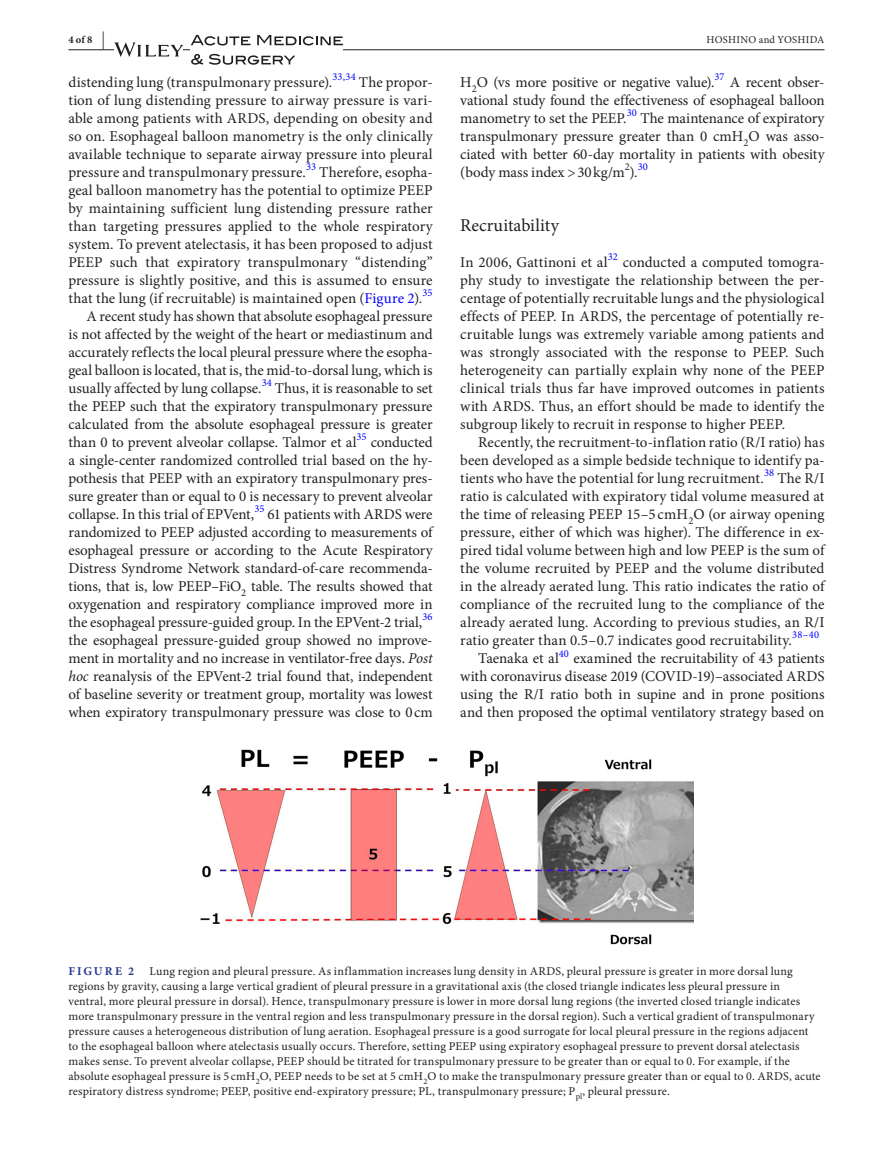
<style>
.page{position:relative;width:893px;height:1174px;background:#fff}
.page>*{position:absolute;margin:0;border:0;box-sizing:border-box;transform-origin:0 0}
.t1{font:18px "Minion Pro";color:#231f20}
.t2{font:15px/18px "Minion Pro";letter-spacing:-.005em;color:#231f20;text-align:justify}
.t3{font:15px "Minion Pro";letter-spacing:.015em;color:#231f20}
.t4{font:12px/15px "Minion Pro";letter-spacing:.01em;color:#231f20}
.t5{font:700 12px "Minion Pro";letter-spacing:.17em;color:#27388e}
.t6{font:10.5px "Minion Pro";letter-spacing:.01em;color:#00f}
.t7{font:10.5px "Minion Pro";letter-spacing:.02em;color:#231f20}
.t8{font:700 10.5px "Minion Pro";color:#231f20}
.s1{font-size:18px}
.s2{color:#00f}
.s3{font-style:italic}
</style>
<div class="page">
<hr style="left:68px;top:49px;width:756px;height:1px;background:#231f20">
<svg style="left:114px;top:42px;width:69px;height:15px"></svg>
<div style="left:191px;top:35px;width:152px;height:30px;background:#fff"></div>
<svg style="left:191px;top:35px;width:59px;height:10px"></svg>
<svg style="left:257px;top:35px;width:86px;height:10px"></svg>
<svg style="left:191px;top:54px;width:12px;height:11px"></svg>
<svg style="left:209px;top:54px;width:86px;height:11px"></svg>
<img style="left:200px;top:749px;width:493px;height:195px">
<p class="t8" style="left:68px;top:32px;width:38px">4 of 8 <span class="s1">|</span></p>
<p class="t7" style="left:707px;top:32px;width:119px">HOSHINO and YOSHIDA</p>
<p class="t2" style="left:68px;top:73px;width:265px">distending lung (transpulmonary pressure).</p>
<p class="t6" style="left:333px;top:70px;width:25px">33,34</p>
<p class="t2" style="left:460px;top:73px;width:256px">H<sub>2</sub>O (vs more positive or negative value).</p>
<p class="t6" style="left:715px;top:70px;width:11px">37</p>
<p class="t2" style="left:68px;top:73px;width:366px;text-indent:290px">The propor&shy;tion of lung distending pressure to airway pressure is vari&shy;able among patients with ARDS, depending on obesity and so on. Esophageal balloon manometry is the only clinically available technique to separate airway pressure into pleural pressure and transpulmonary pressure.</p>
<p class="t2" style="left:460px;top:73px;width:366px;text-indent:270px">A recent obser&shy;vational study found the effectiveness of esophageal balloon manometry to set the PEEP.</p>
<p class="t6" style="left:627px;top:106px;width:12px">30</p>
<p class="t2" style="left:460px;top:109px;width:366px;text-indent:180px">The maintenance of expiratory transpulmonary pressure greater than 0 cmH<sub>2</sub>O was asso&shy;ciated with better 60-day mortality in patients with obesity (body mass index &gt;30kg/m ).</p>
<p class="t6" style="left:306px;top:160px;width:11px">33</p>
<p class="t7" style="left:625px;top:160px;width:7px">2</p>
<p class="t6" style="left:638px;top:160px;width:12px">30</p>
<p class="t2" style="left:68px;top:163px;width:366px;text-indent:251px">Therefore, esopha&shy;geal balloon manometry has the potential to optimize PEEP by maintaining sufficient lung distending pressure rather than targeting pressures applied to the whole respiratory system. To prevent atelectasis, it has been proposed to adjust PEEP such that expiratory transpulmonary “distending” pressure is slightly positive, and this is assumed to ensure that the lung (if recruitable) is maintained open (<span class="s2">Figure 2</span>).</p>
<p class="t1" style="left:460px;top:213px;width:100px">Recruitability</p>
<p class="t3" style="left:460px;top:252px;width:149px">In 2006, Gattinoni et al</p>
<p class="t6" style="left:608px;top:250px;width:12px">32</p>
<p class="t2" style="left:460px;top:253px;width:366px;text-indent:162px">conducted a computed tomogra&shy;phy study to investigate the relationship between the per&shy;centage of potentially recruitable lungs and the physiological effects of PEEP. In ARDS, the percentage of potentially re&shy;cruitable lungs was extremely variable among patients and was strongly associated with the response to PEEP. Such heterogeneity can partially explain why none of the PEEP clinical trials thus far have improved outcomes in patients with ARDS. Thus, an effort should be made to identify the subgroup likely to recruit in response to higher PEEP.</p>
<p class="t2" style="left:460px;top:433px;width:366px;text-indent:18px">Recently, the recruitment-to-inflation ratio (R/I ratio) has been developed as a simple bedside technique to identify pa&shy;tients who have the potential for lung recruitment.</p>
<p class="t6" style="left:423px;top:286px;width:12px">35</p>
<p class="t2" style="left:68px;top:307px;width:366px;text-indent:18px">A recent study has shown that absolute esophageal pressure is not affected by the weight of the heart or mediastinum and accurately reflects the local pleural pressure where the esopha&shy;geal balloon is located, that is, the mid-to-dorsal lung, which is usually affected by lung collapse.</p>
<p class="t6" style="left:262px;top:376px;width:12px">34</p>
<p class="t2" style="left:68px;top:379px;width:366px;text-indent:206px">Thus, it is reasonable to set the PEEP such that the expiratory transpulmonary pressure calculated from the absolute esophageal pressure is greater than 0 to prevent alveolar collapse. Talmor et al</p>
<p class="t6" style="left:357px;top:430px;width:11px">35</p>
<p class="t2" style="left:68px;top:433px;width:366px;text-indent:302px">conducted a single-center randomized controlled trial based on the hy&shy;pothesis that PEEP with an expiratory transpulmonary pres&shy;sure greater than or equal to 0 is necessary to prevent alveolar collapse. In this trial of EPVent,</p>
<p class="t6" style="left:764px;top:466px;width:12px">38</p>
<p class="t2" style="left:460px;top:469px;width:366px;text-indent:317px">The R/I ratio is calculated with expiratory tidal volume measured at the time of releasing PEEP 15–5 cmH<sub>2</sub>O (or airway opening pressure, either of which was higher). The difference in ex&shy;pired tidal volume between high and low PEEP is the sum of the volume recruited by PEEP and the volume distributed in the already aerated lung. This ratio indicates the ratio of compliance of the recruited lung to the compliance of the already aerated lung. According to previous studies, an R/I ratio greater than 0.5–0.7 indicates good recruitability.</p>
<p class="t6" style="left:254px;top:502px;width:11px">35</p>
<p class="t2" style="left:68px;top:505px;width:366px;text-indent:199px">61 patients with ARDS were randomized to PEEP adjusted according to measurements of esophageal pressure or according to the Acute Respiratory Distress Syndrome Network standard-of-care recommenda&shy;tions, that is, low PEEP–FiO<sub>2</sub> table. The results showed that oxygenation and respiratory compliance improved more in the esophageal pressure-guided group. In the EPVent-2 trial,</p>
<p class="t6" style="left:422px;top:610px;width:12px">36</p>
<p class="t2" style="left:68px;top:631px;width:366px">the esophageal pressure-guided group showed no improve&shy;ment in mortality and no increase in ventilator-free days. <span class="s3">Post hoc</span> reanalysis of the EPVent-2 trial found that, independent of baseline severity or treatment group, mortality was lowest when expiratory transpulmonary pressure was close to 0cm</p>
<p class="t6" style="left:792px;top:628px;width:28px">38–40</p>
<p class="t2" style="left:478px;top:649px;width:82px">Taenaka et al</p>
<p class="t6" style="left:559px;top:646px;width:12px">40</p>
<p class="t2" style="left:460px;top:649px;width:366px;text-indent:113px">examined the recruitability of 43 patients with coronavirus disease 2019 (COVID-19)–associated ARDS using the R/I ratio both in supine and in prone positions and then proposed the optimal ventilatory strategy based on</p>
<p class="t4" style="left:68px;top:964px;width:754px;text-indent:81px">Lung region and pleural pressure. As inflammation increases lung density in ARDS, pleural pressure is greater in more dorsal lung regions by gravity, causing a large vertical gradient of pleural pressure in a gravitational axis (the closed triangle indicates less pleural pressure in ventral, more pleural pressure in dorsal). Hence, transpulmonary pressure is lower in more dorsal lung regions (the inverted closed triangle indicates more transpulmonary pressure in the ventral region and less transpulmonary pressure in the dorsal region). Such a vertical gradient of transpulmonary pressure causes a heterogeneous distribution of lung aeration. Esophageal pressure is a good surrogate for local pleural pressure in the regions adjacent to the esophageal balloon where atelectasis usually occurs. Therefore, setting PEEP using expiratory esophageal pressure to prevent dorsal atelectasis makes sense. To prevent alveolar collapse, PEEP should be titrated for transpulmonary pressure to be greater than or equal to 0. For example, if the absolute esophageal pressure is 5cmH<sub>2</sub>O, PEEP needs to be set at 5 cmH<sub>2</sub>O to make the transpulmonary pressure greater than or equal to 0. ARDS, acute respiratory distress syndrome; PEEP, positive end-expiratory pressure; PL, transpulmonary pressure; P<sub>pl</sub>, pleural pressure.</p>
<p class="t5" style="left:69px;top:963px;width:67px">FIGURE 2</p>
</div>
